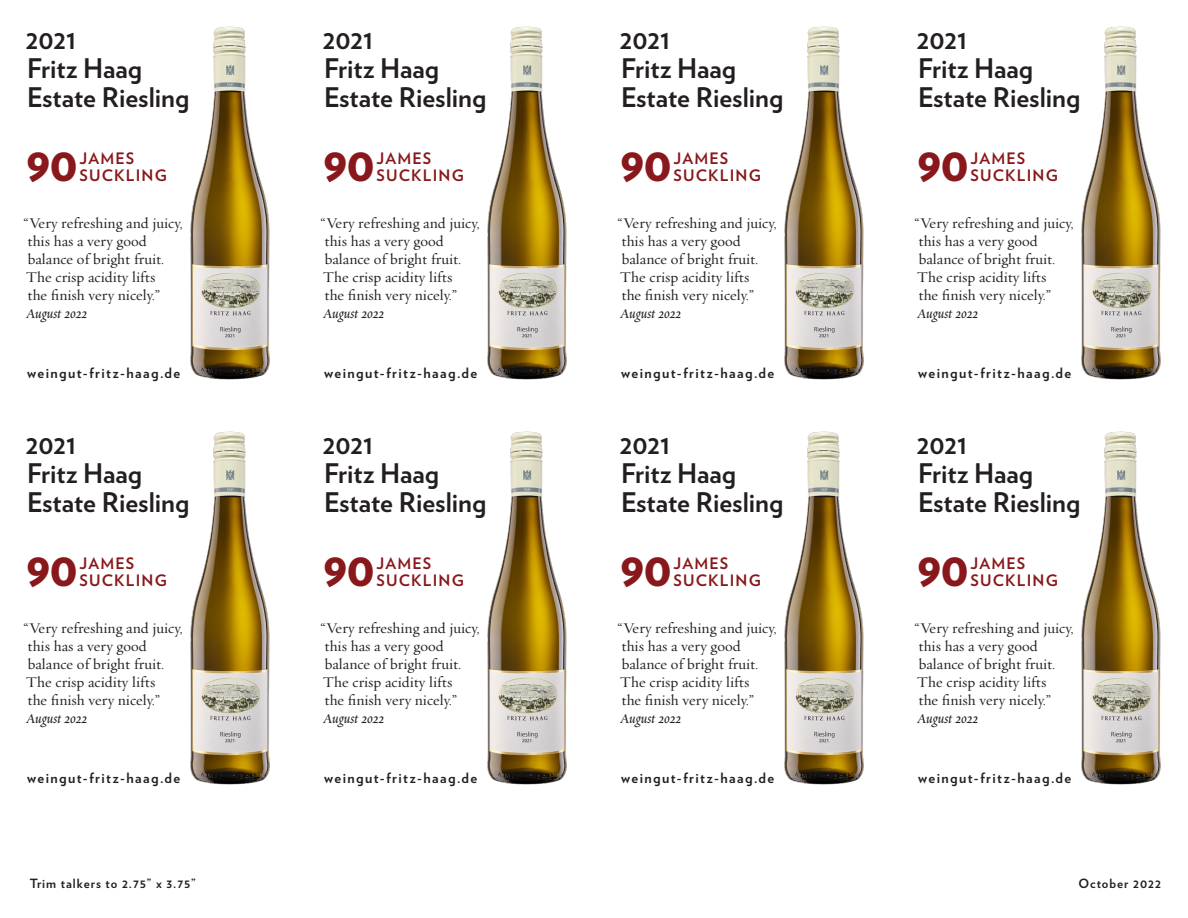
<style>
.page{position:relative;width:1188px;height:918px;background:#fff}
.page>*{position:absolute;margin:0;border:0;box-sizing:border-box;transform-origin:0 0}
.t1{font:900 48px "Verlag";letter-spacing:-.025em;color:#88181b}
.Wine{font:700 27px "Verlag";color:#231f20}
.t2{font:700 15.75px/17.2px "Verlag";letter-spacing:.075em;color:#88181b}
.Text-1{font:15px/18px "Requiem Text";color:#231f20}
.website_URL_GREY{font:700 14.25px "Verlag";letter-spacing:.1em;color:#231f20}
.Footer_notes{font:700 12.75px "Verlag";letter-spacing:.075em;color:#231f20}
.s1{font-style:italic}
</style>
<div class="page">
<img style="left:190px;top:26px;width:80px;height:354px">
<img style="left:190px;top:431px;width:80px;height:354px">
<img style="left:487px;top:26px;width:80px;height:354px">
<img style="left:487px;top:431px;width:80px;height:354px">
<img style="left:784px;top:26px;width:80px;height:354px">
<img style="left:784px;top:431px;width:80px;height:354px">
<img style="left:1081px;top:26px;width:80px;height:354px">
<img style="left:1081px;top:431px;width:80px;height:354px">
<p class="Wine" style="left:26px;top:18px;width:52px">2021</p>
<p class="Wine" style="left:27px;top:47px;width:117px">Fritz Haag</p>
<p class="Wine" style="left:27px;top:76px;width:164px">Estate Riesling</p>
<p class="t1" style="left:26px;top:124px;width:54px">90</p>
<p class="t2" style="left:79px;top:149px;width:89px">JAMES<br>SUCKLING</p>
<p class="Text-1" style="left:24px;top:213px;width:161px">“Very refreshing and juicy, this has a very good balance of bright fruit.<br>The crisp acidity lifts<br>the finish very nicely.”<br><span class="s1">August 2022</span></p>
<p class="website_URL_GREY" style="left:27px;top:361px;width:155px">weingut-fritz-haag.de</p>
<p class="Wine" style="left:26px;top:423px;width:52px">2021</p>
<p class="Wine" style="left:27px;top:452px;width:117px">Fritz Haag</p>
<p class="Wine" style="left:27px;top:481px;width:164px">Estate Riesling</p>
<p class="t1" style="left:26px;top:529px;width:54px">90</p>
<p class="t2" style="left:79px;top:554px;width:89px">JAMES<br>SUCKLING</p>
<p class="Text-1" style="left:24px;top:618px;width:161px">“Very refreshing and juicy, this has a very good balance of bright fruit.<br>The crisp acidity lifts<br>the finish very nicely.”<br><span class="s1">August 2022</span></p>
<p class="website_URL_GREY" style="left:27px;top:766px;width:155px">weingut-fritz-haag.de</p>
<p class="Wine" style="left:323px;top:18px;width:52px">2021</p>
<p class="Wine" style="left:324px;top:47px;width:117px">Fritz Haag</p>
<p class="Wine" style="left:324px;top:76px;width:164px">Estate Riesling</p>
<p class="t1" style="left:322px;top:124px;width:54px">90</p>
<p class="t2" style="left:376px;top:149px;width:89px">JAMES<br>SUCKLING</p>
<p class="Text-1" style="left:321px;top:213px;width:161px">“Very refreshing and juicy, this has a very good balance of bright fruit.<br>The crisp acidity lifts<br>the finish very nicely.”<br><span class="s1">August 2022</span></p>
<p class="website_URL_GREY" style="left:324px;top:361px;width:155px">weingut-fritz-haag.de</p>
<p class="Wine" style="left:323px;top:423px;width:52px">2021</p>
<p class="Wine" style="left:324px;top:452px;width:117px">Fritz Haag</p>
<p class="Wine" style="left:324px;top:481px;width:164px">Estate Riesling</p>
<p class="t1" style="left:322px;top:529px;width:54px">90</p>
<p class="t2" style="left:376px;top:554px;width:89px">JAMES<br>SUCKLING</p>
<p class="Text-1" style="left:321px;top:618px;width:161px">“Very refreshing and juicy, this has a very good balance of bright fruit.<br>The crisp acidity lifts<br>the finish very nicely.”<br><span class="s1">August 2022</span></p>
<p class="website_URL_GREY" style="left:324px;top:766px;width:155px">weingut-fritz-haag.de</p>
<p class="Wine" style="left:620px;top:18px;width:52px">2021</p>
<p class="Wine" style="left:621px;top:47px;width:117px">Fritz Haag</p>
<p class="Wine" style="left:621px;top:76px;width:164px">Estate Riesling</p>
<p class="t1" style="left:620px;top:124px;width:54px">90</p>
<p class="t2" style="left:673px;top:149px;width:89px">JAMES<br>SUCKLING</p>
<p class="Text-1" style="left:618px;top:213px;width:161px">“Very refreshing and juicy, this has a very good balance of bright fruit.<br>The crisp acidity lifts<br>the finish very nicely.”<br><span class="s1">August 2022</span></p>
<p class="website_URL_GREY" style="left:621px;top:361px;width:155px">weingut-fritz-haag.de</p>
<p class="Wine" style="left:620px;top:423px;width:52px">2021</p>
<p class="Wine" style="left:621px;top:452px;width:117px">Fritz Haag</p>
<p class="Wine" style="left:621px;top:481px;width:164px">Estate Riesling</p>
<p class="t1" style="left:620px;top:529px;width:54px">90</p>
<p class="t2" style="left:673px;top:554px;width:89px">JAMES<br>SUCKLING</p>
<p class="Text-1" style="left:618px;top:618px;width:161px">“Very refreshing and juicy, this has a very good balance of bright fruit.<br>The crisp acidity lifts<br>the finish very nicely.”<br><span class="s1">August 2022</span></p>
<p class="website_URL_GREY" style="left:621px;top:766px;width:155px">weingut-fritz-haag.de</p>
<p class="Wine" style="left:917px;top:18px;width:52px">2021</p>
<p class="Wine" style="left:918px;top:47px;width:117px">Fritz Haag</p>
<p class="Wine" style="left:918px;top:76px;width:164px">Estate Riesling</p>
<p class="t1" style="left:916px;top:124px;width:54px">90</p>
<p class="t2" style="left:970px;top:149px;width:89px">JAMES<br>SUCKLING</p>
<p class="Text-1" style="left:915px;top:213px;width:161px">“Very refreshing and juicy, this has a very good balance of bright fruit.<br>The crisp acidity lifts<br>the finish very nicely.”<br><span class="s1">August 2022</span></p>
<p class="website_URL_GREY" style="left:918px;top:361px;width:155px">weingut-fritz-haag.de</p>
<p class="Wine" style="left:917px;top:423px;width:52px">2021</p>
<p class="Wine" style="left:918px;top:452px;width:117px">Fritz Haag</p>
<p class="Wine" style="left:918px;top:481px;width:164px">Estate Riesling</p>
<p class="t1" style="left:916px;top:529px;width:54px">90</p>
<p class="t2" style="left:970px;top:554px;width:89px">JAMES<br>SUCKLING</p>
<p class="Text-1" style="left:915px;top:618px;width:161px">“Very refreshing and juicy, this has a very good balance of bright fruit.<br>The crisp acidity lifts<br>the finish very nicely.”<br><span class="s1">August 2022</span></p>
<p class="website_URL_GREY" style="left:918px;top:766px;width:155px">weingut-fritz-haag.de</p>
<p class="Footer_notes" style="left:30px;top:874px;width:167px">Trim talkers to 2.75” x 3.75”</p>
<p class="Footer_notes" style="left:1079px;top:874px;width:84px">October 2022</p>
</div>
